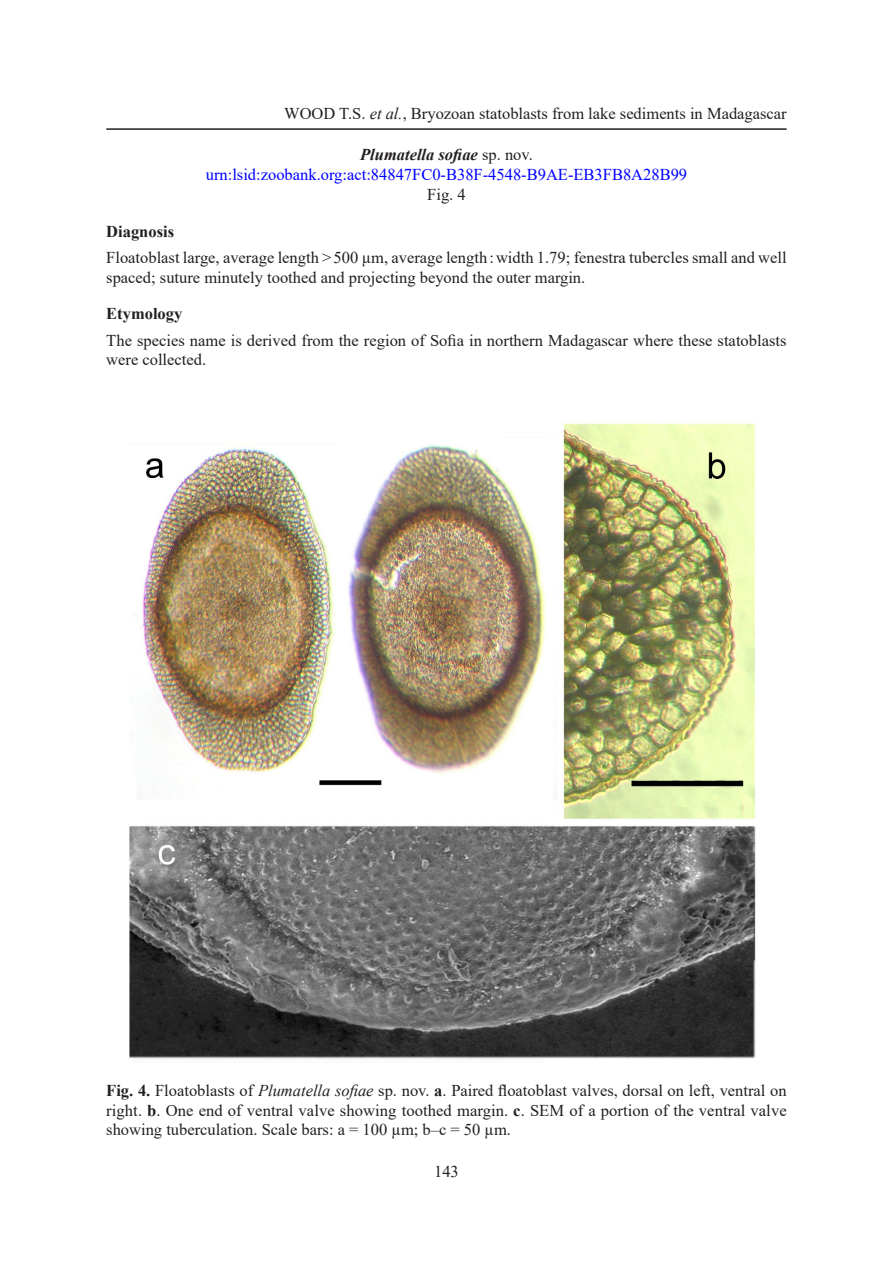
<style>
.page{position:relative;width:893px;height:1263px;background:#fff}
.page>*{position:absolute;margin:0;border:0;box-sizing:border-box;transform-origin:0 0}
.Captions{font:16.5px/19.8px "Times New Roman";color:#231f20}
.LSID_taxon{font:16.5px "Times New Roman";color:#00f}
.Taxon_first{font:italic 700 16.5px "Times New Roman";color:#231f20}
.Headings_2{font:700 16.5px "Times New Roman";color:#231f20}
.Figure_citation{font:16.5px "Times New Roman";color:#231f20}
.s1{font-style:italic}
.s2{font-weight:400;font-style:normal}
.s3{font-weight:700}
</style>
<div class="page">
<hr style="left:106px;top:128px;width:681px;height:2px;background:#231f20">
<img style="left:129px;top:423px;width:627px;height:636px">
<p class="Captions" style="left:284px;top:103px;width:504px">WOOD T.S. <span class="s1">et al.</span>, Bryozoan statoblasts from lake sediments in Madagascar</p>
<p class="Taxon_first" style="left:360px;top:143px;width:174px">Plumatella sofiae <span class="s2">sp. nov.</span></p>
<p class="LSID_taxon" style="left:206px;top:163px;width:483px">urn:lsid:zoobank.org:act:84847FC0-B38F-4548-B9AE-EB3FB8A28B99</p>
<p class="Figure_citation" style="left:427px;top:183px;width:40px">Fig. 4</p>
<p class="Headings_2" style="left:106px;top:219px;width:69px">Diagnosis</p>
<p class="Captions" style="left:106px;top:247px;width:682px">Floatoblast large, average length &gt;500 µm, average length:width 1.79; fenestra tubercles small and well spaced; suture minutely toothed and projecting beyond the outer margin.</p>
<p class="Headings_2" style="left:106px;top:302px;width:78px">Etymology</p>
<p class="Captions" style="left:106px;top:330px;width:682px">The species name is derived from the region of Sofia in northern Madagascar where these statoblasts were collected.</p>
<p class="Captions" style="left:106px;top:1080px;width:682px;text-align:justify"><span class="s3">Fig. 4.</span> Floatoblasts of <span class="s1">Plumatella sofiae</span> sp. nov. <span class="s3">a</span>. Paired floatoblast valves, dorsal on left, ventral on right. <span class="s3">b</span>. One end of ventral valve showing toothed margin. <span class="s3">c</span>. SEM of a portion of the ventral valve showing tuberculation. Scale bars: a = 100 µm; b–c = 50 µm.</p>
<p class="Captions" style="left:434px;top:1161px;width:26px">143</p>
</div>
